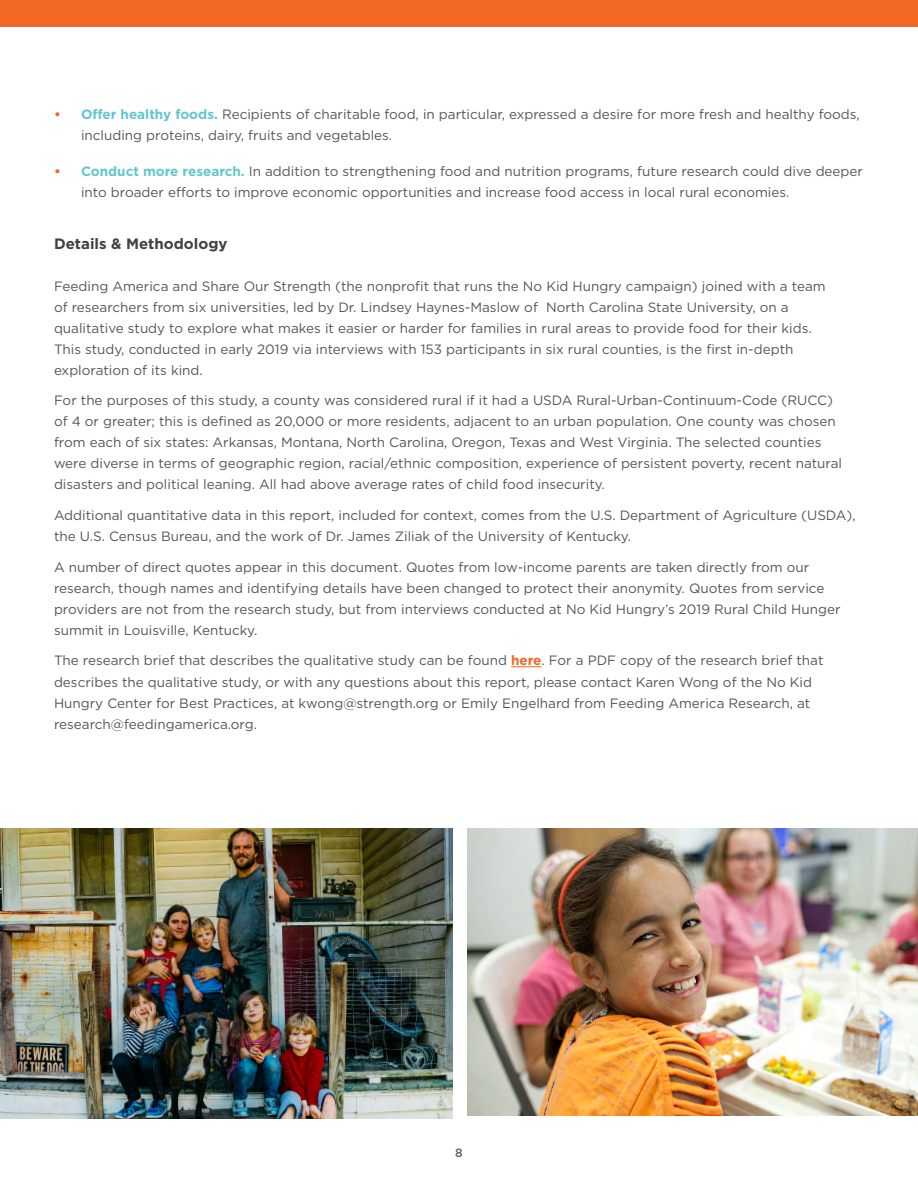
<style>
.page{position:relative;width:918px;height:1188px;background:#fff}
.page>*{position:absolute;margin:0;border:0;box-sizing:border-box;transform-origin:0 0}
.t1{font:700 15px "Gotham";color:#414042}
.t2{font:13.5px/21px "Gotham";color:#535559}
.t3{font:500 12px "Gotham";color:#625c57}
.s1{font-weight:700;color:#f26722}
.s2{font-weight:700;color:#62c7cd}
</style>
<div class="page">
<div style="left:0;top:0;width:918px;height:27px;background:#f26722"></div>
<img style="left:467px;top:828px;width:451px;height:288px">
<hr style="left:511px;top:666px;width:31px;height:1px;background:#f26722">
<img style="left:0;top:828px;width:452px;height:291px">
<p class="t2" style="left:81px;top:103px;width:780px;text-indent:-27px"><span class="s1">•</span> <span class="s2">Offer healthy foods.</span> Recipients of charitable food, in particular, expressed a desire for more fresh and healthy foods, including proteins, dairy, fruits and vegetables.</p>
<p class="t2" style="left:81px;top:160px;width:784px;text-indent:-27px"><span class="s1">•</span> <span class="s2">Conduct more research.</span> In addition to strengthening food and nutrition programs, future research could dive deeper into broader efforts to improve economic opportunities and increase food access in local rural economies.</p>
<p class="t1" style="left:54px;top:233px;width:175px">Details &amp; Methodology</p>
<p class="t2" style="left:54px;top:275px;width:773px">Feeding America and Share Our Strength (the nonprofit that runs the No Kid Hungry campaign) joined with a team of researchers from six universities, led by Dr. Lindsey Haynes-Maslow of North Carolina State University, on a qualitative study to explore what makes it easier or harder for families in rural areas to provide food for their kids.<br>This study, conducted in early 2019 via interviews with 153 participants in six rural counties, is the first in-depth exploration of its kind.</p>
<p class="t2" style="left:54px;top:390px;width:790px">For the purposes of this study, a county was considered rural if it had a USDA Rural-Urban-Continuum-Code (RUCC) of 4 or greater; this is defined as 20,000 or more residents, adjacent to an urban population. One county was chosen from each of six states: Arkansas, Montana, North Carolina, Oregon, Texas and West Virginia. The selected counties were diverse in terms of geographic region, racial/ethnic composition, experience of persistent poverty, recent natural disasters and political leaning. All had above average rates of child food insecurity.</p>
<p class="t2" style="left:54px;top:504px;width:803px">Additional quantitative data in this report, included for context, comes from the U.S. Department of Agriculture (USDA), the U.S. Census Bureau, and the work of Dr. James Ziliak of the University of Kentucky.</p>
<p class="t2" style="left:54px;top:556px;width:788px">A number of direct quotes appear in this document. Quotes from low-income parents are taken directly from our research, though names and identifying details have been changed to protect their anonymity. Quotes from service providers are not from the research study, but from interviews conducted at No Kid Hungry’s 2019 Rural Child Hunger summit in Louisville, Kentucky.</p>
<p class="t2" style="left:54px;top:650px;width:771px">The research brief that describes the qualitative study can be found <span class="s1">here</span>. For a PDF copy of the research brief that describes the qualitative study, or with any questions about this report, please contact Karen Wong of the No Kid Hungry Center for Best Practices, at kwong@strength.org or Emily Engelhard from Feeding America Research, at research@feedingamerica.org.</p>
<p class="t3" style="left:455px;top:1144px;width:9px">8</p>
</div>
